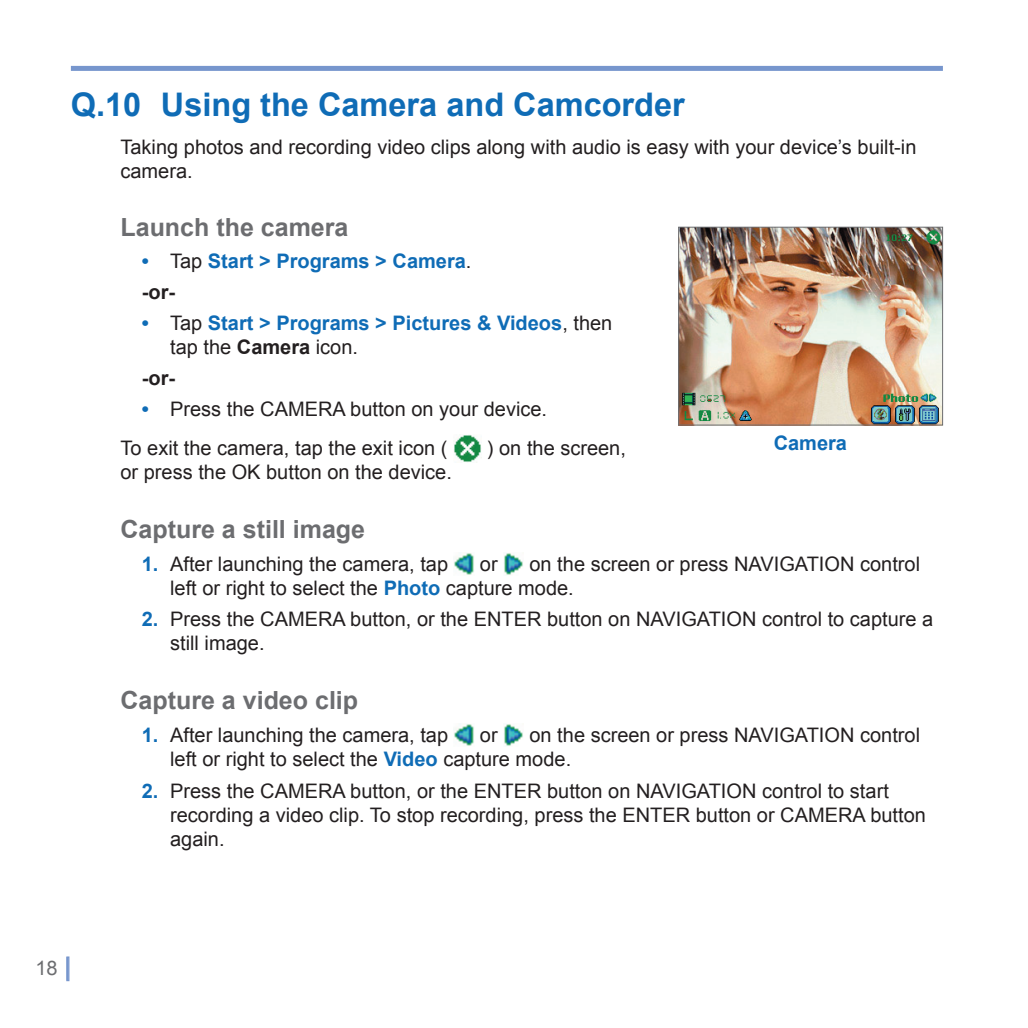
<style>
.page{position:relative;width:1028px;height:1028px;background:#fff}
.page>*{position:absolute;margin:0;border:0;box-sizing:border-box;transform-origin:0 0}
.t1{font:700 32.5px "Arial";color:#0f6cb6}
.t2{font:700 25px "Arial";color:#6c6d70}
.t3{font:20px/24px "Arial";color:#231f20}
.t4{font:700 20px/31px "Arial";color:#0f6cb6}
.t5{font:700 20px "Arial";color:#231f20}
.t6{font:20px "Arial";color:#6c6d70}
.s1{font-weight:400;color:#231f20}
.s2{color:#231f20}
.s3{font-weight:700;color:#0f6cb6}
.s4{font-size:25px;color:#7796cd}
</style>
<div class="page">
<div style="left:66px;top:956px;width:3px;height:25px;border:1px solid #7796cd"></div>
<div style="left:71px;top:66px;width:872px;height:5px;background:#7796cd"></div>
<img style="left:454px;top:435px;width:27px;height:28px">
<img style="left:454px;top:553px;width:20px;height:22px">
<img style="left:504px;top:553px;width:19px;height:22px">
<img style="left:454px;top:724px;width:20px;height:22px">
<img style="left:504px;top:724px;width:19px;height:22px">
<img style="left:680px;top:229px;width:261px;height:194px">
<div style="left:678px;top:227px;width:265px;height:198px;border:1px solid #6c6d70"></div>
<h1 class="t1" style="left:71px;top:83px;width:615px">Q.10 Using the Camera and Camcorder</h1>
<p class="t3" style="left:120px;top:135px;width:797px">Taking photos and recording video clips along with audio is easy with your device’s built-in camera.</p>
<p class="t2" style="left:120px;top:211px;width:229px">Launch the camera</p>
<p class="t4" style="left:142px;top:246px;width:331px">• <span class="s1">Tap</span> Start &gt; Programs &gt; Camera<span class="s1">. </span><span class="s2">-or-</span></p>
<p class="t4" style="left:170px;top:311px;width:444px;line-height:24px;text-indent:-28px">• <span class="s1">Tap</span> Start &gt; Programs &gt; Pictures &amp; Videos<span class="s1">, then tap the</span> <span class="s2">Camera</span> <span class="s1">icon.</span></p>
<p class="t5" style="left:142px;top:364px;width:35px">-or-</p>
<p class="t3" style="left:120px;top:389px;width:428px;line-height:39.5px;text-indent:21px"><span class="s3">•</span> Press the CAMERA button on your device.<br>To exit the camera, tap the exit icon (</p>
<p class="t4" style="left:773px;top:428px;width:75px">Camera</p>
<p class="t3" style="left:487px;top:436px;width:140px">) on the screen,</p>
<p class="t6" style="left:35px;top:955px;width:37px">18 <span class="s4">|</span></p>
<p class="t3" style="left:120px;top:460px;width:333px">or press the OK button on the device.</p>
<p class="t2" style="left:120px;top:512px;width:246px">Capture a still image</p>
<p class="t3" style="left:142px;top:552px;width:308px"><span class="s3">1.</span> After launching the camera, tap</p>
<p class="t3" style="left:480px;top:552px;width:19px">or</p>
<p class="t3" style="left:170px;top:552px;width:751px;text-indent:359px">on the screen or press NAVIGATION control left or right to select the <span class="s3">Photo</span> capture mode.</p>
<p class="t3" style="left:170px;top:607px;width:764px;text-indent:-28px"><span class="s3">2.</span> Press the CAMERA button, or the ENTER button on NAVIGATION control to capture a still image.</p>
<p class="t2" style="left:120px;top:683px;width:239px">Capture a video clip</p>
<p class="t3" style="left:142px;top:723px;width:308px"><span class="s3">1.</span> After launching the camera, tap</p>
<p class="t3" style="left:480px;top:723px;width:19px">or</p>
<p class="t3" style="left:170px;top:723px;width:751px;text-indent:359px">on the screen or press NAVIGATION control left or right to select the <span class="s3">Video</span> capture mode.</p>
<p class="t3" style="left:170px;top:778px;width:757px;text-indent:-28px"><span class="s3">2.</span> Press the CAMERA button, or the ENTER button on NAVIGATION control to start recording a video clip. To stop recording, press the ENTER button or CAMERA button again.</p>
</div>
